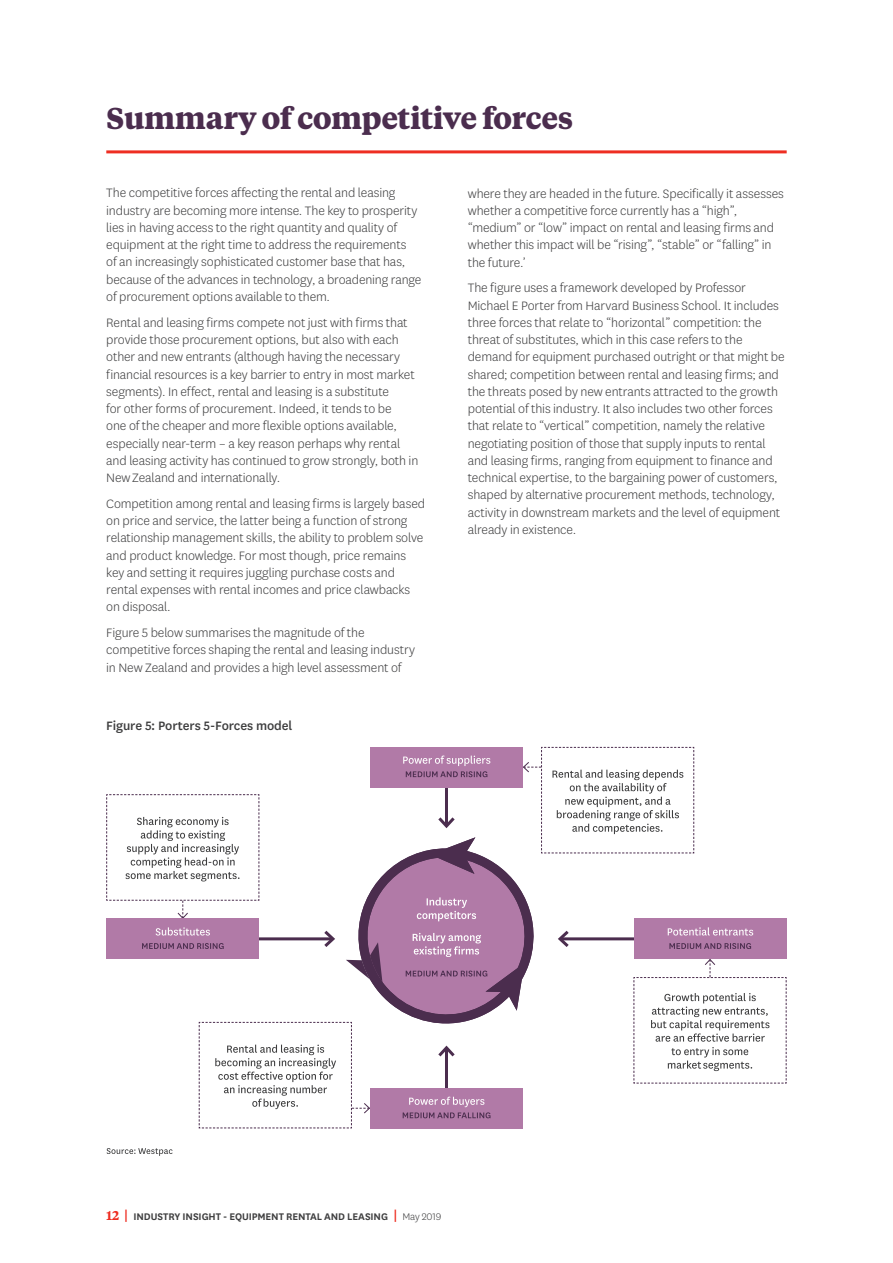
<style>
.page{position:relative;width:893px;height:1263px;background:#fff}
.page>*{position:absolute;margin:0;border:0;box-sizing:border-box;transform-origin:0 0}
.t1{font:700 30px "Tiempos Text";letter-spacing:-.015em;color:#4b2d4e}
.t2{font:300 14.25px/17.2px "National LF";letter-spacing:-.01em;color:#3e3e3f}
.t3{font:500 14.25px "National LF";letter-spacing:-.01em;color:#3e3e3f}
.t4{font:600 11.25px "National LF";letter-spacing:-.005em;color:#3e3e3f}
.s1{font-family:"Tiempos Text";font-size:12.75px;color:#ee2e22}
.s2{font-family:"Tiempos Text";font-size:13.5px;color:#ee2e22}
.s3{font-weight:300}
</style>
<div class="page">
<hr style="left:106px;top:150px;width:681px;height:3px;background:#ee2e22">
<svg style="left:107px;top:1148px;width:66px;height:8px"></svg>
<svg style="left:106px;top:747px;width:681px;height:382px"></svg>
<h1 class="t1" style="left:106px;top:97px;width:469px">Summary of competitive forces</h1>
<p class="t2" style="left:106px;top:184px;width:317px">The competitive forces affecting the rental and leasing industry are becoming more intense. The key to prosperity lies in having access to the right quantity and quality of equipment at the right time to address the requirements<br>of an increasingly sophisticated customer base that has, because of the advances in technology, a broadening range of procurement options available to them.</p>
<p class="t2" style="left:106px;top:313px;width:314px">Rental and leasing firms compete not just with firms that provide those procurement options, but also with each other and new entrants (although having the necessary financial resources is a key barrier to entry in most market segments). In effect, rental and leasing is a substitute<br>for other forms of procurement. Indeed, it tends to be<br>one of the cheaper and more flexible options available, especially near-term – a key reason perhaps why rental and leasing activity has continued to grow strongly, both in New Zealand and internationally.</p>
<p class="t2" style="left:106px;top:494px;width:320px">Competition among rental and leasing firms is largely based on price and service, the latter being a function of strong relationship management skills, the ability to problem solve and product knowledge. For most though, price remains key and setting it requires juggling purchase costs and rental expenses with rental incomes and price clawbacks on disposal.</p>
<p class="t2" style="left:106px;top:624px;width:310px">Figure 5 below summarises the magnitude of the competitive forces shaping the rental and leasing industry in New Zealand and provides a high level assessment of</p>
<p class="t3" style="left:106px;top:715px;width:188px">Figure 5: Porters 5-Forces model</p>
<p class="t2" style="left:468px;top:184px;width:318px">where they are headed in the future. Specifically it assesses whether a competitive force currently has a “high”, “medium” or “low” impact on rental and leasing firms and whether this impact will be “rising”, “stable” or “falling” in the future.’</p>
<p class="t2" style="left:468px;top:279px;width:318px">The figure uses a framework developed by Professor Michael E Porter from Harvard Business School. It includes three forces that relate to “horizontal” competition: the threat of substitutes, which in this case refers to the demand for equipment purchased outright or that might be shared; competition between rental and leasing firms; and the threats posed by new entrants attracted to the growth potential of this industry. It also includes two other forces that relate to “vertical” competition, namely the relative negotiating position of those that supply inputs to rental and leasing firms, ranging from equipment to finance and technical expertise, to the bargaining power of customers, shaped by alternative procurement methods, technology, activity in downstream markets and the level of equipment already in existence.</p>
<p class="t4" style="left:106px;top:1209px;width:337px"><span class="s1">12</span> <span class="s2">|</span> INDUSTRY INSIGHT - EQUIPMENT RENTAL AND LEASING <span class="s2">|</span> <span class="s3">May 2019</span></p>
</div>
